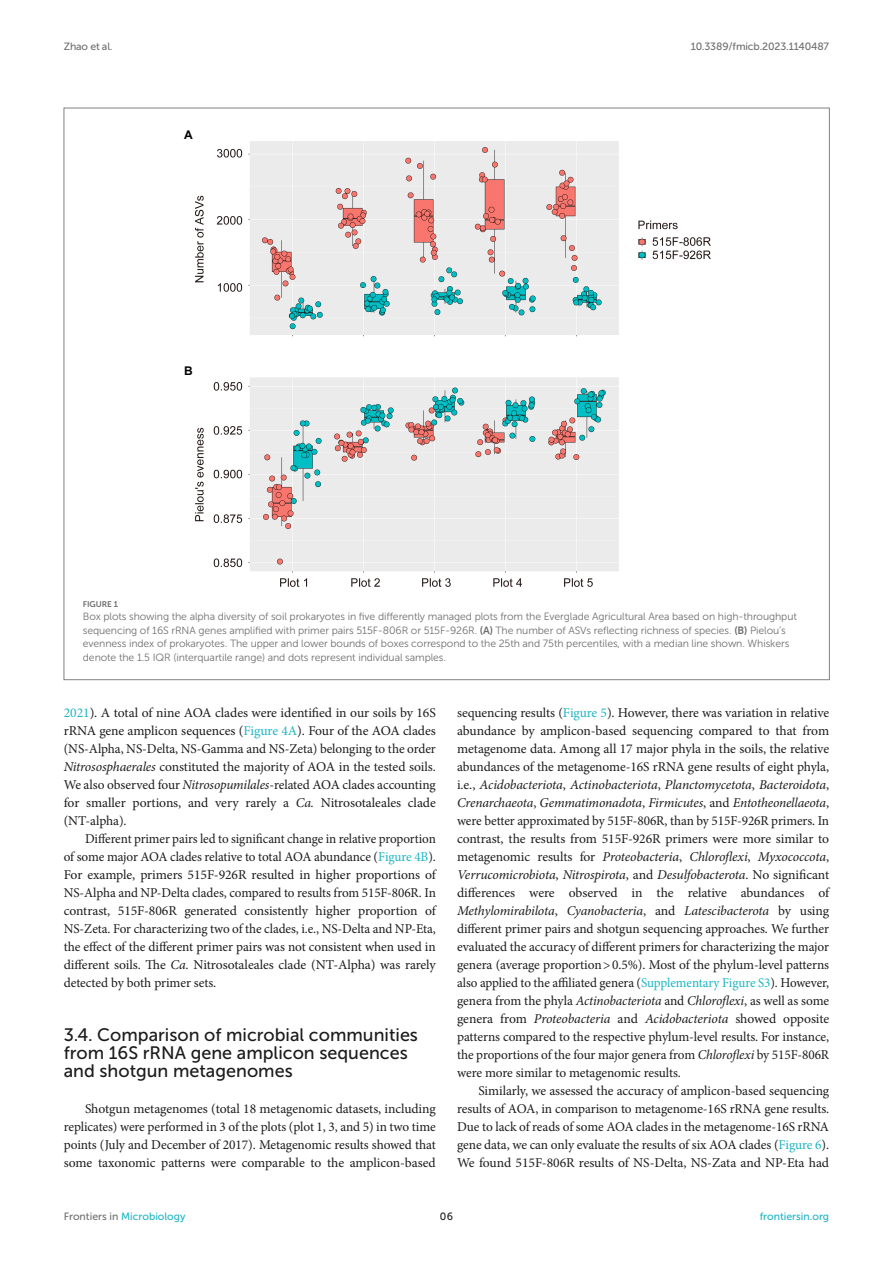
<style>
.page{position:relative;width:893px;height:1263px;background:#fff}
.page>*{position:absolute;margin:0;border:0;box-sizing:border-box;transform-origin:0 0}
.HEAD_2{font:18px/18px "Museo Sans 500";color:#1b1c1b}
.TEXT_FLUSH{font:13.5px/18px "Minion Pro";letter-spacing:-.005em;color:#1b1c1b;text-align:justify}
.TEXT{font:13.5px/18px "Minion Pro";letter-spacing:-.005em;color:#1b1c1b;text-align:justify}
.t1{font:700 12px "Arial";color:#000}
.FIG_LEG{font:10.5px/13.5px "Museo Sans 300";letter-spacing:-.01em;color:#706f70}
.t2{font:10.5px "Museo Sans 500";color:#1db5c3}
.t3{font:10.5px "Museo Sans 500";letter-spacing:-.015em;color:#706f70}
.t4{font:10.5px "Museo Sans 500";color:#1b1c1b}
.FIG_HD{font:8.25px "Museo Sans 700";letter-spacing:-.01em;color:#706f70}
.s1{font-family:"Museo Sans 700"}
.s2{color:#1db5c3}
.s3{font-style:italic}
.s4{color:#706f70}
</style>
<div class="page">
<img style="left:195px;top:141px;width:516px;height:446px">
<p class="t3" style="left:64px;top:41px;width:50px">Zhao et al.</p>
<p class="t3" style="left:691px;top:41px;width:140px">10.3389/fmicb.2023.1140487</p>
<p class="t1" style="left:184px;top:127px;width:10px">A</p>
<p class="t1" style="left:184px;top:362px;width:10px">B</p>
<p class="FIG_HD" style="left:83px;top:599px;width:37px">FIGURE 1</p>
<p class="FIG_LEG" style="left:83px;top:610px;width:715px">Box plots showing the alpha diversity of soil prokaryotes in five differently managed plots from the Everglade Agricultural Area based on high-throughput sequencing of 16S rRNA genes amplified with primer pairs 515F-806R or 515F-926R. <span class="s1">(A)</span> The number of ASVs reflecting richness of species. <span class="s1">(B)</span> Pielou’s evenness index of prokaryotes. The upper and lower bounds of boxes correspond to the 25th and 75th percentiles, with a median line shown. Whiskers denote the 1.5 IQR (interquartile range) and dots represent individual samples.</p>
<p class="TEXT" style="left:64px;top:704px;width:374px"><span class="s2">2021</span>). A total of nine AOA clades were identified in our soils by 16S rRNA gene amplicon sequences (<span class="s2">Figure 4A</span>). Four of the AOA clades (NS-Alpha, NS-Delta, NS-Gamma and NS-Zeta) belonging to the order <span class="s3">Nitrososphaerales</span> constituted the majority of AOA in the tested soils.<br>We also observed four <span class="s3">Nitrosopumilales</span>-related AOA clades accounting for smaller portions, and very rarely a <span class="s3">Ca.</span> Nitrosotaleales clade (NT-alpha).</p>
<p class="TEXT" style="left:64px;top:830px;width:374px;text-indent:21px">Different primer pairs led to significant change in relative proportion of some major AOA clades relative to total AOA abundance (<span class="s2">Figure 4B</span>).<br>For example, primers 515F-926R resulted in higher proportions of NS-Alpha and NP-Delta clades, compared to results from 515F-806R. In contrast, 515F-806R generated consistently higher proportion of NS-Zeta. For characterizing two of the clades, i.e., NS-Delta and NP-Eta, the effect of the different primer pairs was not consistent when used in different soils. The <span class="s3">Ca.</span> Nitrosotaleales clade (NT-Alpha) was rarely detected by both primer sets.</p>
<p class="HEAD_2" style="left:64px;top:1026px;width:356px">3.4. Comparison of microbial communities from 16S rRNA gene amplicon sequences and shotgun metagenomes</p>
<p class="TEXT_FLUSH" style="left:64px;top:1100px;width:374px;text-indent:21px">Shotgun metagenomes (total 18 metagenomic datasets, including replicates) were performed in 3 of the plots (plot 1, 3, and 5) in two time points (July and December of 2017). Metagenomic results showed that some taxonomic patterns were comparable to the amplicon-based</p>
<p class="TEXT_FLUSH" style="left:457px;top:704px;width:374px">sequencing results (<span class="s2">Figure 5</span>). However, there was variation in relative abundance by amplicon-based sequencing compared to that from metagenome data. Among all 17 major phyla in the soils, the relative abundances of the metagenome-16S rRNA gene results of eight phyla, i.e., <span class="s3">Acidobacteriota</span>, <span class="s3">Actinobacteriota</span>, <span class="s3">Planctomycetota</span>, <span class="s3">Bacteroidota</span>, <span class="s3">Crenarchaeota</span>, <span class="s3">Gemmatimonadota</span>, <span class="s3">Firmicutes</span>, and <span class="s3">Entotheonellaeota</span>, were better approximated by 515F-806R, than by 515F-926R primers. In contrast, the results from 515F-926R primers were more similar to metagenomic results for <span class="s3">Proteobacteria</span>, <span class="s3">Chloroflexi</span>, <span class="s3">Myxococcota</span>, <span class="s3">Verrucomicrobiota</span>, <span class="s3">Nitrospirota</span>, and <span class="s3">Desulfobacterota</span>. No significant differences were observed in the relative abundances of <span class="s3">Methylomirabilota</span>, <span class="s3">Cyanobacteria</span>, and <span class="s3">Latescibacterota</span> by using different primer pairs and shotgun sequencing approaches. We further evaluated the accuracy of different primers for characterizing the major genera (average proportion&gt;0.5%). Most of the phylum-level patterns also applied to the affiliated genera (<span class="s2">Supplementary Figure S3</span>). However, genera from the phyla <span class="s3">Actinobacteriota</span> and <span class="s3">Chloroflexi</span>, as well as some genera from <span class="s3">Proteobacteria</span> and <span class="s3">Acidobacteriota</span> showed opposite patterns compared to the respective phylum-level results. For instance, the proportions of the four major genera from <span class="s3">Chloroflexi</span> by 515F-806R were more similar to metagenomic results.</p>
<p class="TEXT" style="left:457px;top:1082px;width:374px;text-indent:21px">Similarly, we assessed the accuracy of amplicon-based sequencing results of AOA, in comparison to metagenome-16S rRNA gene results.<br>Due to lack of reads of some AOA clades in the metagenome-16S rRNA gene data, we can only evaluate the results of six AOA clades (<span class="s2">Figure 6</span>).<br>We found 515F-806R results of NS-Delta, NS-Zata and NP-Eta had</p>
<p class="t2" style="left:64px;top:1211px;width:123px"><span class="s4">Frontiers in</span> Microbiology</p>
<p class="t4" style="left:440px;top:1211px;width:15px">06</p>
<p class="t2" style="left:760px;top:1211px;width:71px">frontiersin.org</p>
</div>
